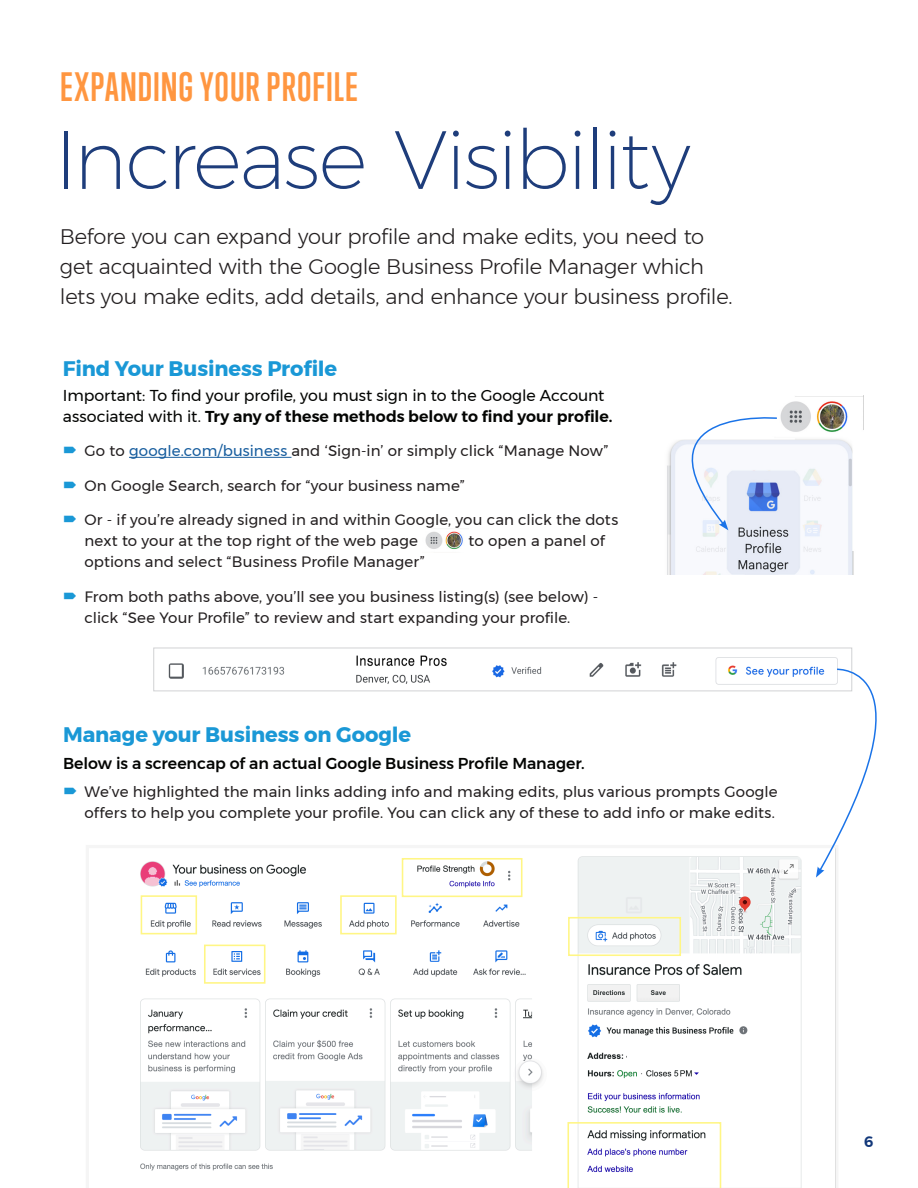
<style>
.page{position:relative;width:918px;height:1188px;background:#fff}
.page>*{position:absolute;margin:0;border:0;box-sizing:border-box;transform-origin:0 0}
.t1{font:200 82.5px "Montserrat";letter-spacing:-.03em;color:#1e3d7b}
.t2{font:700 37.5px "Trump Gothic Pro";letter-spacing:.025em;color:#ff9640}
.body_-_12_16{font:300 21px/30px "Montserrat";letter-spacing:-.015em;color:#231f20}
.body_-_12_16-2{font:700 21px "Montserrat";letter-spacing:-.005em;color:#1a98d6}
.body_-_12_16-3{font:15.75px/21px "Montserrat";letter-spacing:-.005em;color:#040503}
.body_-_12_16-4{font:500 15.75px "Montserrat";color:#040503}
.t3{font:15px/21px "Montserrat";letter-spacing:.005em;color:#231f20}
.t4{font:600 15px "Montserrat";color:#12387a}
.s1{font-weight:600}
.s2{color:#175d9e}
</style>
<div class="page">
<hr style="left:129px;top:457px;width:162px;height:1px;background:#175d9e">
<img style="left:425px;top:531px;width:38px;height:18px">
<img style="left:667px;top:396px;width:197px;height:179px">
<svg style="left:140px;top:856px;width:696px;height:332px"></svg>
<div style="left:141px;top:895px;width:56px;height:39px;border:2px solid #fff685"></div>
<div style="left:340px;top:895px;width:57px;height:39px;border:2px solid #fff685"></div>
<div style="left:204px;top:945px;width:61px;height:39px;border:2px solid #fff685"></div>
<div style="left:402px;top:858px;width:121px;height:39px;border:2px solid #fff685"></div>
<div style="left:568px;top:917px;width:113px;height:39px;border:2px solid #fff685"></div>
<svg style="left:567px;top:1122px;width:154px;height:66px"></svg>
<svg style="left:667px;top:406px;width:111px;height:124px"></svg>
<img style="left:168px;top:655px;width:670px;height:30px">
<div style="left:154px;top:648px;width:698px;height:43px;border:1px solid #d1d2d4"></div>
<svg style="left:816px;top:666px;width:61px;height:212px"></svg>
<div style="left:627px;top:1049px;width:154px;height:15px;background:#fff"></div>
<p class="t2" style="left:60px;top:64px;width:300px">EXPANDING YOUR PROFILE</p>
<p class="t1" style="left:54px;top:99px;width:638px">Increase Visibility</p>
<p class="body_-_12_16" style="left:60px;top:221px;width:674px">Before you can expand your profile and make edits, you need to get acquainted with the Google Business Profile Manager which lets you make edits, add details, and enhance your business profile.</p>
<p class="body_-_12_16-2" style="left:63px;top:352px;width:276px">Find Your Business Profile</p>
<p class="body_-_12_16-3" style="left:63px;top:384px;width:551px">Important: To find your profile, you must sign in to the Google Account associated with it. <span class="s1">Try any of these methods below to find your profile.</span></p>
<p class="t3" style="left:85px;top:440px;width:526px">Go to <span class="s2">google.com/business</span> and ‘Sign-in’ or simply click “Manage Now”</p>
<p class="t3" style="left:85px;top:475px;width:382px">On Google Search, search for “your business name”</p>
<p class="t3" style="left:85px;top:509px;width:535px">Or - if you’re already signed in and within Google, you can click the dots next to your at the top right of the web page</p>
<p class="t3" style="left:469px;top:530px;width:138px">to open a panel of</p>
<p class="t3" style="left:85px;top:551px;width:342px">options and select “Business Profile Manager”</p>
<p class="t3" style="left:85px;top:586px;width:515px">From both paths above, you’ll see you business listing(s) (see below) - click “See Your Profile” to review and start expanding your profile.</p>
<p class="body_-_12_16-2" style="left:63px;top:718px;width:350px">Manage your Business on Google</p>
<p class="body_-_12_16-4" style="left:63px;top:751px;width:523px">Below is a screencap of an actual Google Business Profile Manager.</p>
<p class="t3" style="left:85px;top:781px;width:695px">We’ve highlighted the main links adding info and making edits, plus various prompts Google offers to help you complete your profile. You can click any of these to add info or make edits.</p>
<p class="t4" style="left:864px;top:1130px;width:11px">6</p>
</div>
